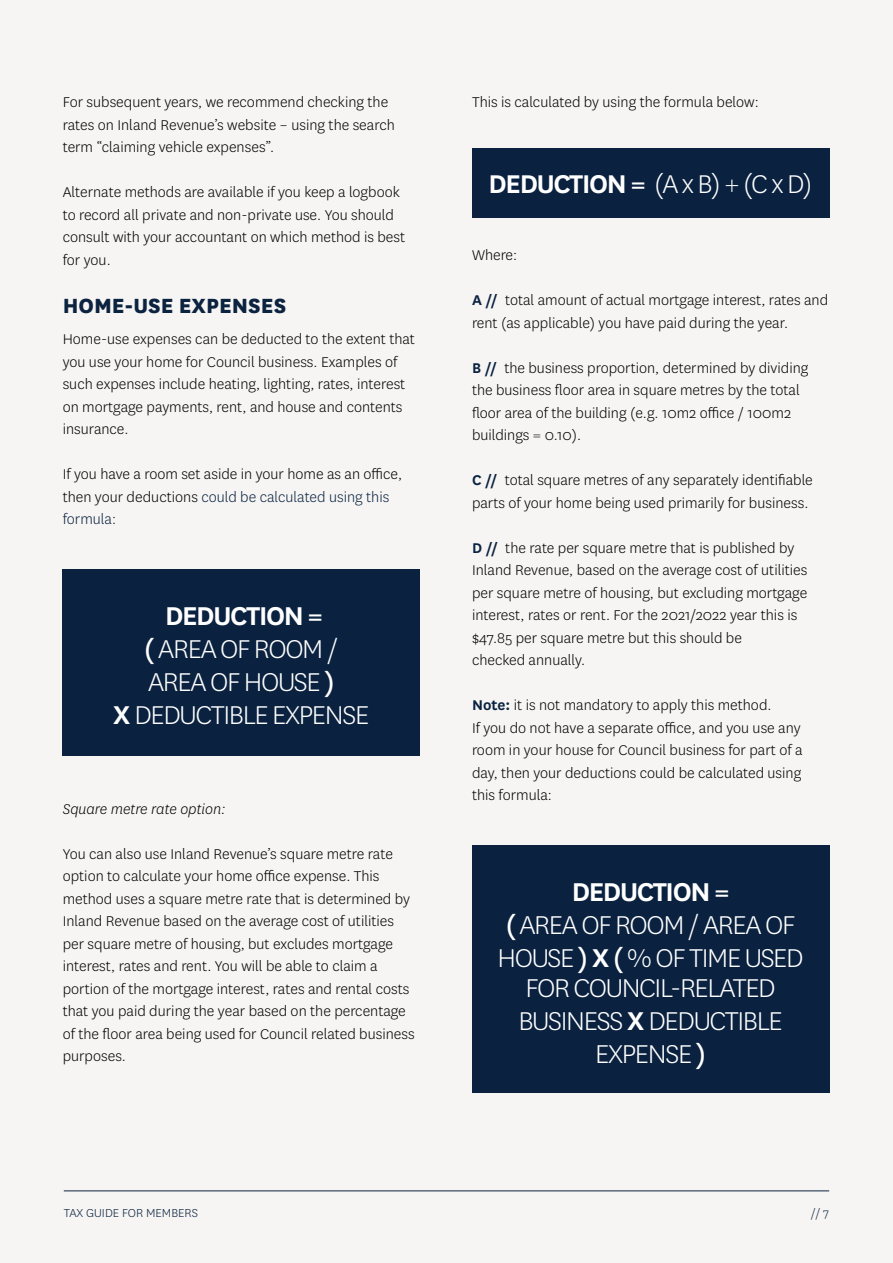
<style>
.page{position:relative;width:893px;height:1263px;background:#f6f5f3}
.page>*{position:absolute;margin:0;border:0;box-sizing:border-box;transform-origin:0 0}
.t1{font:300 30.15px/33px "National";letter-spacing:-.045em;color:#fff;text-align:center}
.t2{font:300 30px "National";color:#fff}
.t3{font:800 24px "National";color:#0c2340}
.t4{font:300 16.5px/22.5px "National";color:#000}
.t5{font:italic 300 16.5px "National";color:#000}
.t6{font:300 13.5px "National";color:#0c2340}
.s1{color:#0a2240}
.s2{font-weight:600}
.s3{font-weight:400}
.s4{font-weight:600;color:#0a2240}
</style>
<div class="page">
<div style="left:63px;top:569px;width:357px;height:186px;background:#0a2240"></div>
<div style="left:472px;top:148px;width:357px;height:70px;background:#0a2240"></div>
<div style="left:472px;top:845px;width:357px;height:248px;background:#0a2240"></div>
<hr style="left:64px;top:1190px;width:765px;height:1px;background:#0c2340">
<p class="t4" style="left:63px;top:90px;width:334px">For subsequent years, we recommend checking the rates on Inland Revenue’s website – using the search term “claiming vehicle expenses”.</p>
<p class="t4" style="left:63px;top:180px;width:344px">Alternate methods are available if you keep a logbook to record all private and non-private use. You should consult with your accountant on which method is best for you.</p>
<h3 class="t3" style="left:63px;top:288px;width:225px">HOME-USE EXPENSES</h3>
<p class="t4" style="left:63px;top:327px;width:354px">Home-use expenses can be deducted to the extent that you use your home for Council business. Examples of such expenses include heating, lighting, rates, interest on mortgage payments, rent, and house and contents insurance.</p>
<p class="t4" style="left:63px;top:462px;width:341px">If you have a room set aside in your home as an office, then your deductions <span class="s1">could be calculated using this formula:</span></p>
<h1 class="t1" style="left:113px;top:598px;width:258px"><span class="s2">DEDUCTION =<br></span><span class="s3">(</span> AREA OF ROOM /<br>AREA OF HOUSE <span class="s3">)<br></span><span class="s2">X</span> DEDUCTIBLE EXPENSE</h1>
<p class="t5" style="left:63px;top:799px;width:164px">Square metre rate option:</p>
<p class="t4" style="left:63px;top:842px;width:353px">You can also use Inland Revenue’s square metre rate option to calculate your home office expense. This method uses a square metre rate that is determined by Inland Revenue based on the average cost of utilities per square metre of housing, but excludes mortgage interest, rates and rent. You will be able to claim a portion of the mortgage interest, rates and rental costs that you paid during the year based on the percentage of the floor area being used for Council related business purposes.</p>
<p class="t4" style="left:472px;top:90px;width:288px">This is calculated by using the formula below:</p>
<h2 class="t2" style="left:489px;top:165px;width:326px"><span class="s2">DEDUCTION =</span> (A x B) + (C x D)</h2>
<p class="t4" style="left:472px;top:243px;width:47px">Where:</p>
<p class="t4" style="left:472px;top:288px;width:358px"><span class="s4">A //</span> total amount of actual mortgage interest, rates and rent (as applicable) you have paid during the year.</p>
<p class="t4" style="left:472px;top:356px;width:338px"><span class="s4">B //</span> the business proportion, determined by dividing the business floor area in square metres by the total floor area of the building (e.g. 10m2 office / 100m2 buildings = 0.10).</p>
<p class="t4" style="left:472px;top:468px;width:342px"><span class="s4">C //</span> total square metres of any separately identifiable parts of your home being used primarily for business.</p>
<p class="t4" style="left:472px;top:536px;width:337px"><span class="s4">D //</span> the rate per square metre that is published by Inland Revenue, based on the average cost of utilities per square metre of housing, but excluding mortgage interest, rates or rent. For the 2021/2022 year this is $47.85 per square metre but this should be<br>checked annually.</p>
<p class="t4" style="left:472px;top:693px;width:332px"><span class="s4">Note:</span> it is not mandatory to apply this method.<br>If you do not have a separate office, and you use any room in your house for Council business for part of a day, then your deductions could be calculated using this formula:</p>
<h1 class="t1" style="left:497px;top:874px;width:308px"><span class="s2">DEDUCTION =<br></span><span class="s3">(</span> AREA OF ROOM / AREA OF<br>HOUSE <span class="s3">)</span> <span class="s2">X</span> <span class="s3">(</span> % OF TIME USED</h1>
<h1 class="t1" style="left:518px;top:970px;width:266px">FOR COUNCIL-RELATED<br>BUSINESS <span class="s2">X</span> DEDUCTIBLE<br>EXPENSE <span class="s3">)</span></h1>
<p class="t6" style="left:64px;top:1204px;width:136px">TAX GUIDE FOR MEMBERS</p>
<p class="t6" style="left:811px;top:1204px;width:20px">// 7</p>
</div>
